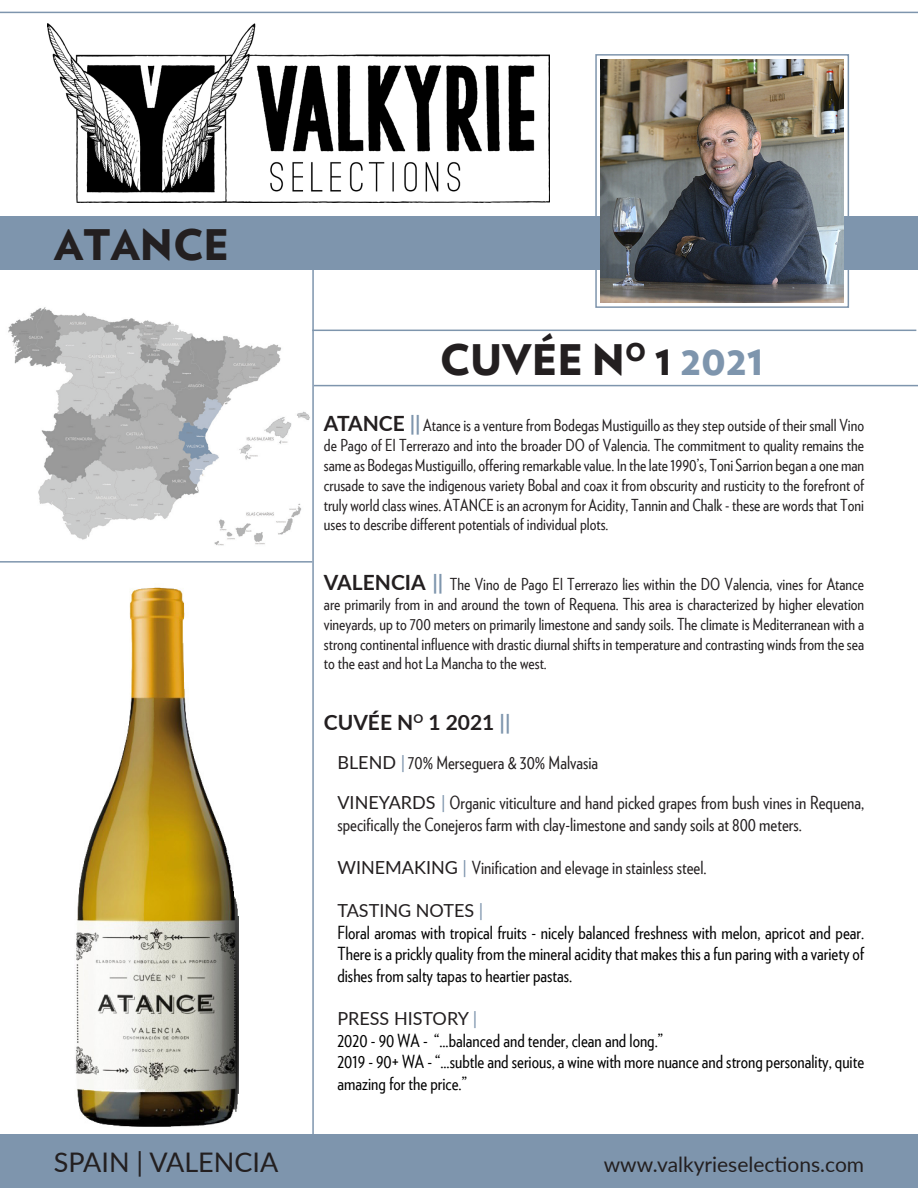
<style>
.page{position:relative;width:918px;height:1188px;background:#fff}
.page>*{position:absolute;margin:0;border:0;box-sizing:border-box;transform-origin:0 0}
.t1{font:900 42px "Verlag";color:#231f20}
.t2{font:27px "Lato";color:#231f20}
.t3{font:21px "Lato";color:#231f20}
.t4{font:700 21px "Lato";color:#231f20}
.t5{font:18px/21.6px "Verlag Condensed";color:#000;text-align:justify}
.t6{font:18px/21.6px "Verlag Condensed";color:#231f20}
.t7{font:18px "Lato";color:#231f20}
.t8{font:16.5px/19.8px "Verlag Condensed";color:#231f20;text-align:justify}
.s1{color:#7e95ad}
.s2{font-family:"Lato";font-weight:700;font-size:21px}
.s3{font-family:"Lato";font-weight:700;font-size:21px;color:#7e95ad}
.s4{font-family:"Lato"}
.s5{font-family:"Lato";color:#7e95ad}
</style>
<div class="page">
<img style="left:47px;top:23px;width:502px;height:180px">
<img style="left:75px;top:587px;width:163px;height:540px">
<hr style="left:312px;top:216px;width:2px;height:972px;background:#7e95ad">
<div style="left:0;top:216px;width:918px;height:54px;background:#7e95ad"></div>
<img style="left:601px;top:59px;width:243px;height:243px">
<div style="left:1px;top:1134px;width:917px;height:54px;background:#7e95ad"></div>
<hr style="left:0;top:561px;width:312px;height:2px;background:#7e95ad">
<img style="left:8px;top:307px;width:302px;height:239px">
<div style="left:595px;top:54px;width:254px;height:254px;border:2px solid #7e95ad"></div>
<hr style="left:312px;top:330px;width:604px;height:1px;background:#7e95ad">
<hr style="left:314px;top:385px;width:604px;height:1px;background:#7e95ad">
<hr style="left:0;top:12px;width:918px;height:1px;background:#7e95ad">
<p class="t1" style="left:54px;top:210px;width:177px">ATANCE</p>
<p class="t1" style="left:440px;top:325px;width:326px">CUVÉE N<sup>O</sup> 1 <span class="s1">2021</span></p>
<p class="t8" style="left:324px;top:415px;width:542px"><span class="s2">ATANCE</span> <span class="s3">||</span> Atance is a venture from Bodegas Mustiguillo as they step outside of their small Vino de Pago of El Terrerazo and into the broader DO of Valencia. The commitment to quality remains the same as Bodegas Mustiguillo, offering remarkable value. In the late 1990’s, Toni Sarrion began a one man crusade to save the indigenous variety Bobal and coax it from obscurity and rusticity to the forefront of truly world class wines. ATANCE is an acronym for Acidity, Tannin and Chalk - these are words that Toni uses to describe different potentials of individual plots.</p>
<p class="t8" style="left:324px;top:574px;width:542px"><span class="s2">VALENCIA</span> <span class="s3">||</span> The Vino de Pago El Terrerazo lies within the DO Valencia, vines for Atance are primarily from in and around the town of Requena. This area is characterized by higher elevation vineyards, up to 700 meters on primarily limestone and sandy soils. The climate is Mediterranean with a strong continental influence with drastic diurnal shifts in temperature and contrasting winds from the sea to the east and hot La Mancha to the west.</p>
<p class="t4" style="left:324px;top:707px;width:188px">CUVÉE N<sup>O</sup> 1 2021 <span class="s1">||</span></p>
<p class="t6" style="left:337px;top:751px;width:262px"><span class="s4">BLEND</span> <span class="s5">|</span>70% Merseguera &amp; 30% Malvasia</p>
<p class="t6" style="left:337px;top:791px;width:528px"><span class="s4">VINEYARDS</span> <span class="s5">|</span> Organic viticulture and hand picked grapes from bush vines in Requena, specifically the Conejeros farm with clay-limestone and sandy soils at 800 meters.</p>
<p class="t6" style="left:337px;top:856px;width:371px"><span class="s4">WINEMAKING</span> <span class="s5">|</span> Vinification and elevage in stainless steel.</p>
<p class="t7" style="left:337px;top:898px;width:147px">TASTING NOTES <span class="s1">|</span></p>
<p class="t5" style="left:337px;top:921px;width:528px">Floral aromas with tropical fruits - nicely balanced freshness with melon, apricot and pear.<br>There is a prickly quality from the mineral acidity that makes this a fun paring with a variety of dishes from salty tapas to heartier pastas.</p>
<p class="t7" style="left:337px;top:1006px;width:142px">PRESS HISTORY <span class="s1">|</span></p>
<p class="t5" style="left:337px;top:1029px;width:327px">2020 - 90 WA - “...balanced and tender, clean and long.”</p>
<p class="t5" style="left:337px;top:1050px;width:528px">2019 - 90+ WA - “...subtle and serious, a wine with more nuance and strong personality, quite amazing for the price.”</p>
<p class="t2" style="left:54px;top:1143px;width:226px">SPAIN | VALENCIA</p>
<p class="t3" style="left:604px;top:1149px;width:262px">www.valkyrieselections.com</p>
</div>
